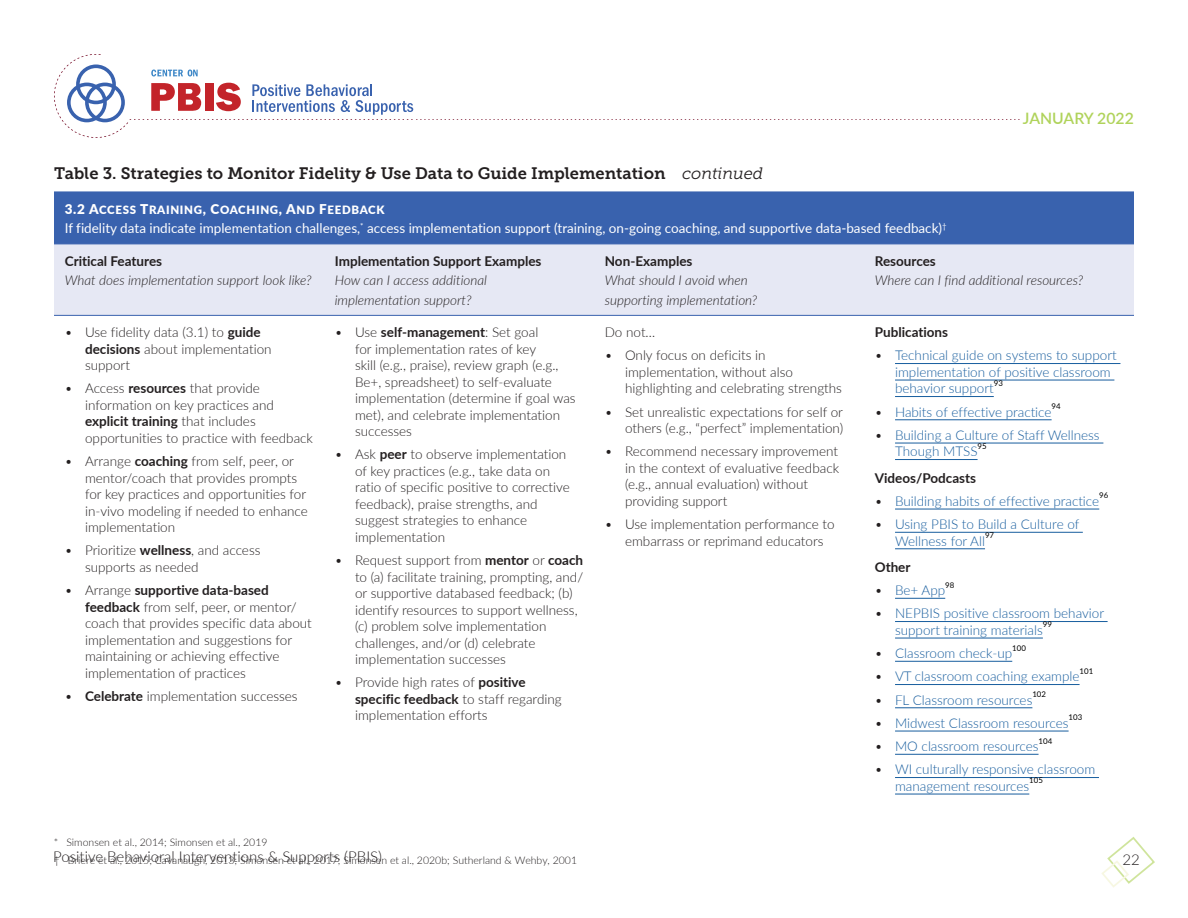
<style>
.page{position:relative;width:1188px;height:918px;background:#fff}
.page>*{position:absolute;margin:0;border:0;box-sizing:border-box;transform-origin:0 0}
.Paragraph_Style_3{font:16.5px "Museo Slab 700";color:#231f20}
.t1{font:600 15.75px "Lato";color:#b0d35b}
.t2{font:300 15px "Lato";color:#231f20}
.Table_copy{font:300 13.5px/16.5px "Lato";color:#231f20}
.t3{font:300 13.5px/16.5px "Lato";color:#175d9e}
.Table_copy-2{font:italic 300 13.5px/19.5px "Lato";color:#231f20}
.Table_Head{font:13.5px "Lato";color:#fff}
.Table_copy-3{font:700 13.5px "Lato";color:#231f20}
.Table_Subhead{font:700 13.5px "Lato";color:#231f20}
.Table_subtitle{font:11.55px "Lato Black SC850";letter-spacing:.06em;color:#fff}
.footnote{font:300 10.5px "Lato";color:#231f20}
.t4{font:7.8px "Lato";color:#000}
.s1{font-family:"Museo Slab 300";font-style:italic}
.s2{font-size:13.5px}
.s3{font-weight:700}
.s4{color:#231f20}
</style>
<div class="page">
<svg style="left:1101px;top:837px;width:54px;height:51px"></svg>
<svg style="left:54px;top:54px;width:966px;height:84px"></svg>
<div style="left:54px;top:192px;width:1080px;height:52px;background:#3962ae"></div>
<div style="left:54px;top:245px;width:1080px;height:70px;background:#e6e8f4"></div>
<hr style="left:54px;top:244px;width:270px;height:1px;background:#3962ae">
<hr style="left:324px;top:244px;width:270px;height:1px;background:#3962ae">
<hr style="left:594px;top:244px;width:270px;height:1px;background:#3962ae">
<hr style="left:864px;top:244px;width:270px;height:1px;background:#3962ae">
<hr style="left:54px;top:315px;width:270px;height:1px;background:#3962ae">
<hr style="left:324px;top:315px;width:270px;height:1px;background:#3962ae">
<hr style="left:594px;top:315px;width:270px;height:1px;background:#3962ae">
<hr style="left:864px;top:315px;width:270px;height:1px;background:#3962ae">
<hr style="left:895px;top:363px;width:225px;height:1px;background:#175d9e">
<hr style="left:895px;top:380px;width:219px;height:1px;background:#175d9e">
<hr style="left:895px;top:396px;width:99px;height:1px;background:#175d9e">
<hr style="left:895px;top:420px;width:157px;height:1px;background:#175d9e">
<hr style="left:895px;top:443px;width:208px;height:1px;background:#175d9e">
<hr style="left:895px;top:459px;width:83px;height:1px;background:#175d9e">
<hr style="left:895px;top:509px;width:204px;height:1px;background:#175d9e">
<hr style="left:895px;top:532px;width:188px;height:1px;background:#175d9e">
<hr style="left:895px;top:549px;width:90px;height:1px;background:#175d9e">
<hr style="left:895px;top:598px;width:50px;height:1px;background:#175d9e">
<hr style="left:895px;top:621px;width:213px;height:1px;background:#175d9e">
<hr style="left:895px;top:638px;width:148px;height:1px;background:#175d9e">
<hr style="left:895px;top:661px;width:117px;height:1px;background:#175d9e">
<hr style="left:895px;top:684px;width:185px;height:1px;background:#175d9e">
<hr style="left:895px;top:708px;width:137px;height:1px;background:#175d9e">
<hr style="left:895px;top:731px;width:174px;height:1px;background:#175d9e">
<hr style="left:895px;top:754px;width:144px;height:1px;background:#175d9e">
<hr style="left:895px;top:777px;width:204px;height:1px;background:#175d9e">
<hr style="left:895px;top:794px;width:134px;height:1px;background:#175d9e">
<p class="t1" style="left:1023px;top:107px;width:113px">JANUARY 2022</p>
<p class="Paragraph_Style_3" style="left:54px;top:164px;width:711px">Table 3. Strategies to Monitor Fidelity &amp; Use Data to Guide Implementation <span class="s1">continued</span></p>
<p class="Table_subtitle" style="left:65px;top:201px;width:321px"><span class="s2">3.2 A</span>CCESS <span class="s2">T</span>RAINING<span class="s2">, C</span>OACHING<span class="s2">, A</span>ND <span class="s2">F</span>EEDBACK</p>
<p class="Table_Head" style="left:65px;top:219px;width:884px">If fidelity data indicate implementation challenges,<sup>*</sup> access implementation support (training, on-going coaching, and supportive data-based feedback)<sup>†</sup></p>
<p class="Table_copy-3" style="left:65px;top:251px;width:99px">Critical Features</p>
<p class="Table_copy-2" style="left:65px;top:270px;width:248px">What does implementation support look like?</p>
<p class="Table_copy-3" style="left:335px;top:251px;width:208px">Implementation Support Examples</p>
<p class="Table_copy-2" style="left:335px;top:270px;width:154px">How can I access additional implementation support?</p>
<p class="Table_copy-3" style="left:605px;top:251px;width:89px">Non-Examples</p>
<p class="Table_copy-2" style="left:605px;top:270px;width:154px">What should I avoid when supporting implementation?</p>
<p class="Table_copy-3" style="left:875px;top:251px;width:63px">Resources</p>
<p class="Table_copy-2" style="left:875px;top:270px;width:210px">Where can I find additional resources?</p>
<p class="Table_copy" style="left:85px;top:323px;width:188px;text-indent:-20px">• Use fidelity data (3.1) to <span class="s3">guide decisions</span> about implementation support</p>
<p class="Table_copy" style="left:85px;top:380px;width:229px;text-indent:-20px">• Access <span class="s3">resources</span> that provide information on key practices and <span class="s3">explicit training</span> that includes opportunities to practice with feedback</p>
<p class="Table_copy" style="left:85px;top:452px;width:224px;text-indent:-20px">• Arrange <span class="s3">coaching</span> from self, peer, or mentor/coach that provides prompts for key practices and opportunities for in-vivo modeling if needed to enhance implementation</p>
<p class="Table_copy" style="left:85px;top:542px;width:177px;text-indent:-20px">• Prioritize <span class="s3">wellness</span>, and access supports as needed</p>
<p class="Table_copy" style="left:85px;top:581px;width:228px;text-indent:-20px">• Arrange <span class="s3">supportive data-based feedback</span> from self, peer, or mentor/ coach that provides specific data about implementation and suggestions for maintaining or achieving effective implementation of practices</p>
<p class="Table_copy" style="left:65px;top:687px;width:234px">• <span class="s3">Celebrate</span> implementation successes</p>
<p class="Table_copy" style="left:355px;top:323px;width:222px;text-indent:-20px">• Use <span class="s3">self-management</span>: Set goal<br>for implementation rates of key<br>skill (e.g., praise), review graph (e.g.,<br>Be+, spreadsheet) to self-evaluate implementation (determine if goal was met), and celebrate implementation successes</p>
<p class="Table_copy" style="left:355px;top:446px;width:216px;text-indent:-20px">• Ask <span class="s3">peer</span> to observe implementation of key practices (e.g., take data on ratio of specific positive to corrective feedback), praise strengths, and suggest strategies to enhance implementation</p>
<p class="Table_copy" style="left:355px;top:551px;width:230px;text-indent:-20px">• Request support from <span class="s3">mentor</span> or <span class="s3">coach </span>to (a) facilitate training, prompting, and/ or supportive databased feedback; (b) identify resources to support wellness, (c) problem solve implementation challenges, and/or (d) celebrate implementation successes</p>
<p class="Table_copy" style="left:355px;top:674px;width:208px;text-indent:-20px">• Provide high rates of <span class="s3">positive specific feedback</span> to staff regarding implementation efforts</p>
<p class="Table_copy" style="left:605px;top:323px;width:52px">Do not…</p>
<p class="Table_copy" style="left:625px;top:347px;width:218px;text-indent:-20px">• Only focus on deficits in implementation, without also highlighting and celebrating strengths</p>
<p class="Table_copy" style="left:605px;top:403px;width:240px;text-align:right">• Set unrealistic expectations for self or others (e.g., “perfect” implementation)</p>
<p class="Table_copy" style="left:625px;top:443px;width:216px;text-indent:-20px">• Recommend necessary improvement in the context of evaluative feedback (e.g., annual evaluation) without providing support</p>
<p class="Table_copy" style="left:625px;top:515px;width:211px;text-indent:-20px">• Use implementation performance to embarrass or reprimand educators</p>
<p class="Table_Subhead" style="left:875px;top:322px;width:75px">Publications</p>
<p class="t3" style="left:895px;top:347px;width:223px;text-indent:-20px"><span class="s4">•</span> Technical guide on systems to support implementation of positive classroom behavior support</p>
<p class="t4" style="left:994px;top:377px;width:11px">93</p>
<p class="t3" style="left:875px;top:403px;width:178px"><span class="s4">•</span> Habits of effective practice</p>
<p class="t4" style="left:1052px;top:401px;width:11px">94</p>
<p class="t3" style="left:895px;top:426px;width:206px;text-indent:-20px"><span class="s4">•</span> Building a Culture of Staff Wellness<br>Though MTSS</p>
<p class="t4" style="left:978px;top:440px;width:11px">95</p>
<p class="Table_Subhead" style="left:875px;top:468px;width:103px">Videos/Podcasts</p>
<p class="t3" style="left:875px;top:492px;width:226px"><span class="s4">•</span> Building habits of effective practice</p>
<p class="t4" style="left:1099px;top:490px;width:11px">96</p>
<p class="t3" style="left:895px;top:515px;width:186px;text-indent:-20px"><span class="s4">•</span> Using PBIS to Build a Culture of<br>Wellness for All</p>
<p class="t4" style="left:985px;top:530px;width:11px">97</p>
<p class="Table_Subhead" style="left:875px;top:557px;width:37px">Other</p>
<p class="t3" style="left:875px;top:581px;width:72px"><span class="s4">•</span> Be+ App</p>
<p class="t4" style="left:945px;top:579px;width:11px">98</p>
<p class="t3" style="left:895px;top:605px;width:211px;text-indent:-20px"><span class="s4">•</span> NEPBIS positive classroom behavior support training materials</p>
<p class="t4" style="left:1043px;top:619px;width:11px">99</p>
<p class="t4" style="left:1012px;top:642px;width:15px">100</p>
<p class="t3" style="left:875px;top:668px;width:206px"><span class="s4">•</span> VT classroom coaching example</p>
<p class="t3" style="left:875px;top:644px;width:139px"><span class="s4">•</span> Classroom check-up</p>
<p class="t4" style="left:1080px;top:665px;width:15px">101</p>
<p class="t4" style="left:1032px;top:689px;width:15px">102</p>
<p class="t3" style="left:875px;top:714px;width:195px"><span class="s4">•</span> Midwest Classroom resources</p>
<p class="t3" style="left:875px;top:691px;width:159px"><span class="s4">•</span> FL Classroom resources</p>
<p class="t4" style="left:1069px;top:712px;width:15px">103</p>
<p class="t4" style="left:1039px;top:735px;width:15px">104</p>
<p class="t3" style="left:895px;top:761px;width:202px;text-indent:-20px"><span class="s4">•</span> WI culturally responsive classroom management resources</p>
<p class="t3" style="left:875px;top:737px;width:165px"><span class="s4">•</span> MO classroom resources</p>
<p class="t4" style="left:1029px;top:775px;width:15px">105</p>
<p class="footnote" style="left:54px;top:835px;width:215px">* Simonsen et al., 2014; Simonsen et al., 2019</p>
<p class="footnote" style="left:54px;top:853px;width:525px">† Briere et al., 2015; Cavanaugh, 2013; Simonsen et al., 2017; Simonsen et al., 2020b; Sutherland &amp; Wehby, 2001</p>
<p class="t2" style="left:53px;top:846px;width:330px">Positive Behavioral Interventions &amp; Supports (PBIS)</p>
<p class="t2" style="left:1123px;top:849px;width:19px">22</p>
</div>
